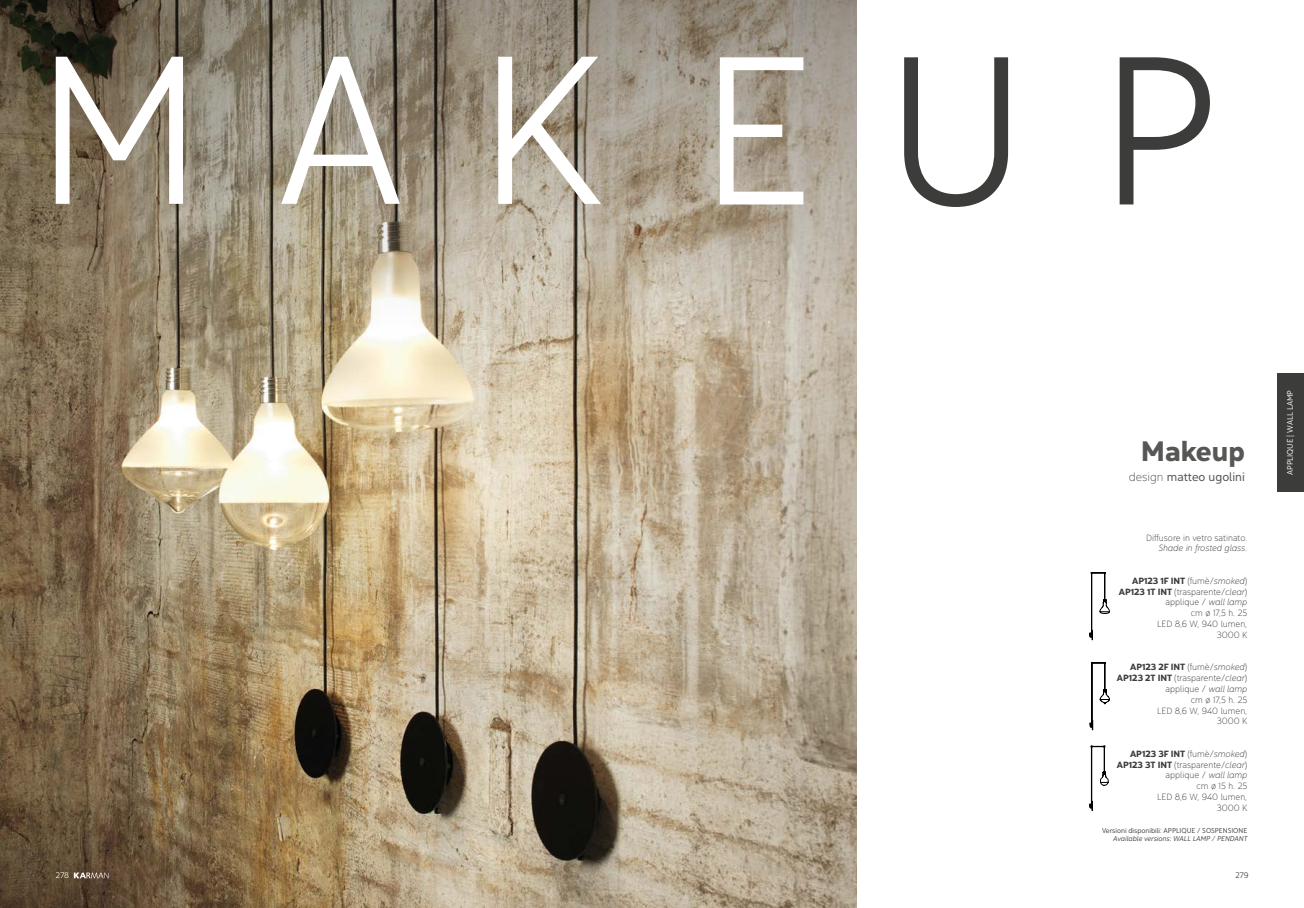
<style>
.page{position:relative;width:1304px;height:908px;background:#fff}
.page>*{position:absolute;margin:0;border:0;box-sizing:border-box;transform-origin:0 0}
.t1{font:210px "Yorkten Nor Lig";letter-spacing:.34em;color:#fff}
.t2{font:28px "Yorkten Nor Bol";color:#575756}
.t3{font:12px "Yorkten Nor Reg";color:#575756}
.t4{font:9px/10.8px "Yorkten Nor Thi";color:#3c3c3b;text-align:right}
.t5{font:9px "Yorkten Nor Bol";color:#3c3c3b}
.t6{font:9px "Yorkten Nor Thi It";color:#3c3c3b}
.t7{font:8px "Yorkten Nor Boo";color:#fff}
.t8{font:8px "Yorkten Nor Lig";color:#3c3c3b}
.t9{font:8px "Yorkten Nor Lig";color:#fff}
.t10{font:7px "Yorkten Nor Boo";color:#3c3c3b}
.t11{font:7px "Yorkten Nor Boo It";color:#3c3c3b}
.s1{color:#3c3c3b}
.s2{font-family:"Yorkten Nor Thi"}
.s3{font-family:"Yorkten Nor Thi It"}
.s4{font-family:"Yorkten Nor Bol"}
</style>
<div class="page">
<div style="left:1277px;top:373px;width:27px;height:119px;background:#3c3c3b"></div>
<img style="left:0;top:334px;width:856px;height:573px">
<svg style="left:0;top:0;width:856px;height:334px;background:#9a8f7c"></svg>
<svg style="left:74px;top:872px;width:35px;height:5px"></svg>
<svg style="left:1089px;top:629px;width:4px;height:10px"></svg>
<div style="left:1091px;top:572px;width:1px;height:64px;border:1px solid #000"></div>
<svg style="left:1091px;top:572px;width:19px;height:41px"></svg>
<svg style="left:1090px;top:719px;width:3px;height:10px"></svg>
<div style="left:1092px;top:662px;width:1px;height:64px;border:1px solid #000"></div>
<svg style="left:1091px;top:662px;width:19px;height:41px"></svg>
<svg style="left:1089px;top:800px;width:4px;height:10px"></svg>
<div style="left:1091px;top:746px;width:1px;height:61px;border:1px solid #000"></div>
<svg style="left:1091px;top:745px;width:17px;height:40px"></svg>
<h1 class="t1" style="left:35px;top:0;width:1185px">MAK E<span class="s1">UP</span></h1>
<p class="t9" style="left:56px;top:870px;width:15px">278</p>
<h2 class="t2" style="left:1141px;top:432px;width:106px">Makeup</h2>
<h3 class="t3" style="left:1129px;top:469px;width:118px"><span class="s2">design</span> matteo ugolini</h3>
<p class="t4" style="left:1146px;top:531px;width:103px">Diffusore in vetro satinato.</p>
<p class="t6" style="left:1158px;top:542px;width:90px">Shade in frosted glass.</p>
<p class="t5" style="left:1132px;top:574px;width:117px">AP123 1F INT <span class="s2">(fumè/</span><span class="s3">smoked</span><span class="s2">)</span></p>
<p class="t4" style="left:1119px;top:585px;width:130px"><span class="s4">AP123 1T INT</span> (trasparente/<span class="s3">clear</span>) applique / <span class="s3">wall lamp<br></span>cm ø 17,5 h. 25<br>LED 8,6 W, 940 lumen,<br>3000 K</p>
<p class="t5" style="left:1130px;top:660px;width:119px">AP123 2F INT <span class="s2">(fumè/</span><span class="s3">smoked</span><span class="s2">)</span></p>
<p class="t4" style="left:1117px;top:672px;width:132px"><span class="s4">AP123 2T INT</span> (trasparente/<span class="s3">clear</span>) applique / <span class="s3">wall lamp<br></span>cm ø 17,5 h. 25<br>LED 8,6 W, 940 lumen,<br>3000 K</p>
<p class="t5" style="left:1130px;top:747px;width:119px">AP123 3F INT <span class="s2">(fumè/</span><span class="s3">smoked</span><span class="s2">)</span></p>
<p class="t4" style="left:1117px;top:758px;width:132px"><span class="s4">AP123 3T INT</span> (trasparente/<span class="s3">clear</span>) applique / <span class="s3">wall lamp<br></span>cm ø 15 h. 25<br>LED 8,6 W, 940 lumen,<br>3000 K</p>
<p class="t10" style="left:1102px;top:825px;width:147px">Versioni disponibili: APPLIQUE / SOSPENSIONE</p>
<p class="t11" style="left:1113px;top:834px;width:135px">Available versions: WALL LAMP / PENDANT</p>
<p class="t8" style="left:1235px;top:870px;width:15px">279</p>
<p class="t7" style="left:1285px;top:475px;width:86px;rotate:-90deg">APPLIQUE | WALL LAMP</p>
</div>
